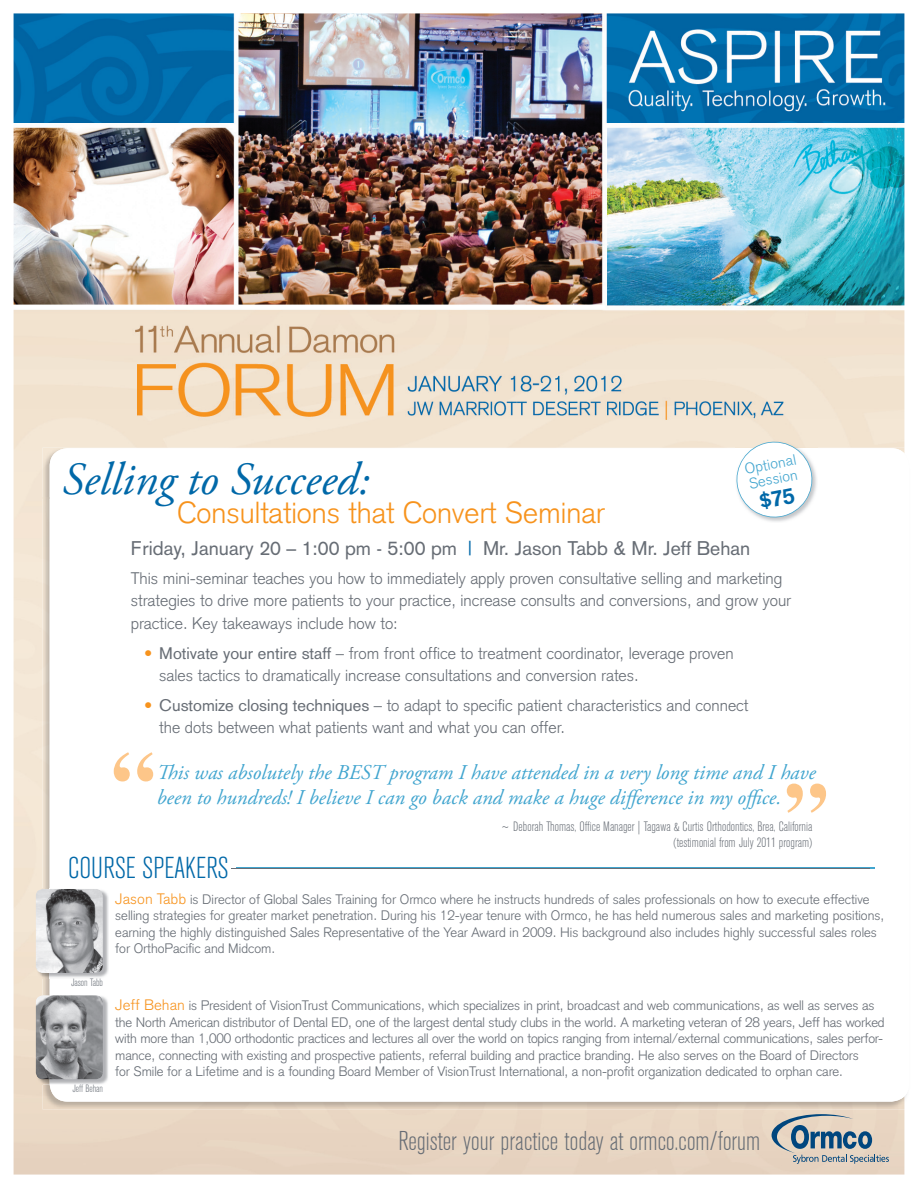
<style>
.page{position:relative;width:918px;height:1188px;background:#fff}
.page>*{position:absolute;margin:0;border:0;box-sizing:border-box;transform-origin:0 0}
.t1{font:700 87px "Times";color:#fdc689}
.t2{font:italic 46.05px "Adobe Garamond Pro";color:#0068a8}
.t3{font:300 30px "Akzidenz Grotesk";color:#f7931d}
.t4{font:300 condensed 30px "Akzidenz Grotesk BE";color:#0068a8}
.t5{font:300 condensed 27px "Akzidenz Grotesk BE";color:#676d75}
.t6{font:italic 21px "Adobe Garamond Pro";color:#41a5cf}
.t7{font:19.5px "Akzidenz Grotesk";color:#676d75}
.t8{font:300 16.5px/22.5px "Akzidenz Grotesk";color:#676d75}
.t9{font:300 15px/15px "Akzidenz Grotesk BE";color:#41a5cf}
.t10{font:300 13.5px/16.5px "Akzidenz Grotesk";letter-spacing:-.005em;color:#676d75}
.t11{font:300 condensed 13.5px "Akzidenz Grotesk BE";color:#676d75}
.t12{font:300 condensed 10.5px "Akzidenz Grotesk BE";color:#676d75}
.s1{color:#0068a8}
.s2{color:#f7931d}
.s3{font-weight:400}
.s4{font-family:"Akzidenz Grotesk BE";font-size:15px;color:#f7931d}
</style>
<div class="page">
<img style="left:14px;top:13px;width:890px;height:1162px">
<img style="left:904px;top:448px;width:3px;height:661px">
<img style="left:895px;top:448px;width:9px;height:5px">
<img style="left:43px;top:498px;width:7px;height:391px">
<img style="left:43px;top:978px;width:7px;height:17px">
<img style="left:43px;top:1085px;width:861px;height:24px">
<div style="left:50px;top:448px;width:859px;height:654px;background:#fff;border-radius:18px"></div>
<img style="left:36px;top:889px;width:72px;height:89px">
<img style="left:36px;top:889px;width:67px;height:84px;border-radius:7px">
<img style="left:36px;top:995px;width:72px;height:90px">
<img style="left:36px;top:995px;width:67px;height:84px;border-radius:7px">
<hr style="left:236px;top:867px;width:638px;height:1px;background:#41a5cf">
<hr style="left:231px;top:868px;width:639px;height:1px;background:#676d75">
<svg style="left:772px;top:1114px;width:117px;height:50px;background:#b0b2b1"></svg>
<img style="left:770px;top:441px;width:48px;height:81px">
<svg style="left:733px;top:438px;width:83px;height:83px"></svg>
<h2 class="t2" style="left:62px;top:461px;width:309px">Selling to Succeed:</h2>
<h3 class="t3" style="left:177px;top:502px;width:429px">Consultations that Convert Seminar</h3>
<p class="t9" style="left:744px;top:464px;width:54px;rotate:-11deg">Optional<br>Session</p>
<h3 class="t7" style="left:131px;top:541px;width:621px">Friday, January 20 – 1:00 pm - 5:00 pm <span class="s1">|</span> Mr. Jason Tabb &amp; Mr. Jeff Behan</h3>
<p class="t8" style="left:131px;top:569px;width:662px">This mini-seminar teaches you how to immediately apply proven consultative selling and marketing strategies to drive more patients to your practice, increase consults and conversions, and grow your practice. Key takeaways include how to:</p>
<p class="t8" style="left:159px;top:644px;width:576px;text-indent:-15px"><span class="s2">•</span> <span class="s3">Motivate your entire staff</span> – from front office to treatment coordinator, leverage proven sales tactics to dramatically increase consultations and conversion rates.</p>
<p class="t8" style="left:159px;top:696px;width:591px;text-indent:-15px"><span class="s2">•</span> <span class="s3">Customize closing techniques</span> – to adapt to specific patient characteristics and connect the dots between what patients want and what you can offer.</p>
<h1 class="t1" style="left:111px;top:747px;width:45px">“</h1>
<h3 class="t6" style="left:157px;top:764px;width:661px">This was absolutely the BEST program I have attended in a very long time and I have</h3>
<h1 class="t1" style="left:784px;top:778px;width:45px">”</h1>
<h3 class="t6" style="left:157px;top:789px;width:626px">been to hundreds! I believe I can go back and make a huge difference in my office.</h3>
<p class="t11" style="left:674px;top:838px;width:140px">(testimonial from July 2011 program)</p>
<p class="t11" style="left:500px;top:821px;width:313px">~ Deborah Thomas, Office Manager | Tagawa &amp; Curtis Orthodontics, Brea, California</p>
<h3 class="t4" style="left:68px;top:856px;width:162px">COURSE SPEAKERS</h3>
<p class="t12" style="left:71px;top:978px;width:33px">Jason Tabb</p>
<p class="t12" style="left:72px;top:1085px;width:32px">Jeff Behan</p>
<p class="t10" style="left:115px;top:892px;width:770px"><span class="s4">Jason Tabb</span> is Director of Global Sales Training for Ormco where he instructs hundreds of sales professionals on how to execute effective selling strategies for greater market penetration. During his 12-year tenure with Ormco, he has held numerous sales and marketing positions, earning the highly distinguished Sales Representative of the Year Award in 2009. His background also includes highly successful sales roles for OrthoPacific and Midcom.</p>
<p class="t10" style="left:115px;top:999px;width:771px"><span class="s4">Jeff Behan</span> is President of VisionTrust Communications, which specializes in print, broadcast and web communications, as well as serves as the North American distributor of Dental ED, one of the largest dental study clubs in the world. A marketing veteran of 28 years, Jeff has worked with more than 1,000 orthodontic practices and lectures all over the world on topics ranging from internal/external communications, sales perfor&shy;mance, connecting with existing and prospective patients, referral building and practice branding. He also serves on the Board of Directors<br>for Smile for a Lifetime and is a founding Board Member of VisionTrust International, a non-profit organization dedicated to orphan care.</p>
<h3 class="t5" style="left:398px;top:1131px;width:363px">Register your practice today at ormco.com/forum</h3>
</div>
